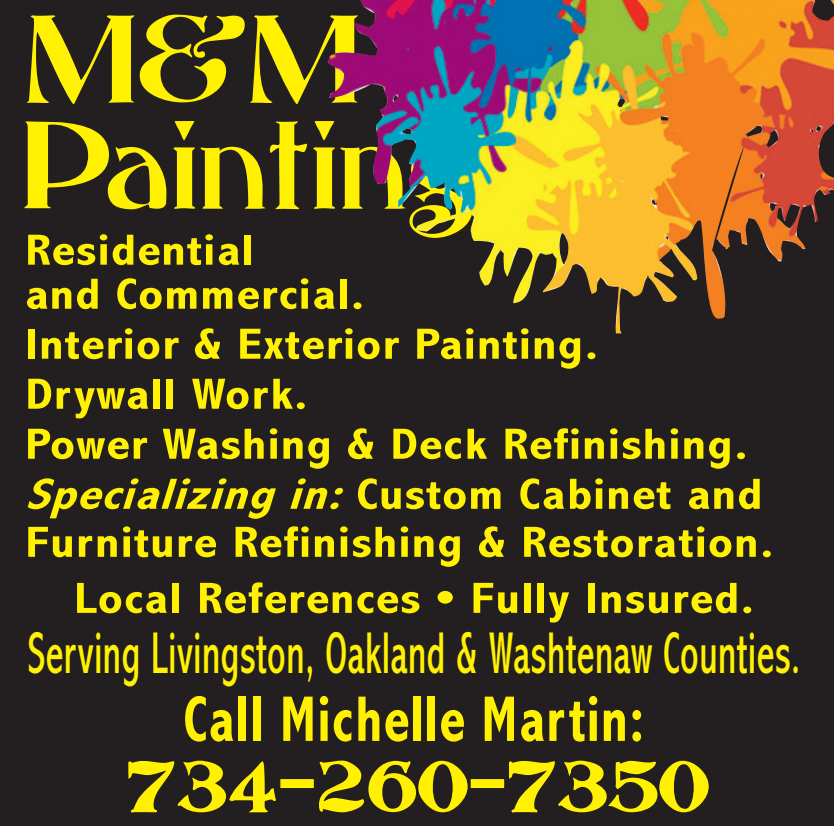
<style>
.page{position:relative;width:834px;height:826px;background:#231f20}
.page>*{position:absolute;margin:0;border:0;box-sizing:border-box;transform-origin:0 0}
.t1{font:120px/106px "Omneco";color:#fff101}
.t2{font:68px "Omneco";letter-spacing:.01em;color:#fff101}
.t3{font:700 condensed 64.8px "Abadi";letter-spacing:.02em;color:#fff101;scale:.9 1}
.t4{font:condensed 59.6px "Abadi";letter-spacing:.01em;color:#fff101;scale:.69 1}
.t5{font:700 condensed 44px/49.6px "Abadi";letter-spacing:.025em;color:#fff101;scale:1.2 1}
.s1{font-style:italic}
</style>
<div class="page">
<svg style="left:128px;top:760px;width:148px;height:53px"></svg>
<div style="left:280px;top:779px;width:34px;height:9px;border:2px solid #fff101"></div>
<svg style="left:319px;top:760px;width:149px;height:53px"></svg>
<div style="left:471px;top:779px;width:33px;height:9px;border:2px solid #fff101"></div>
<svg style="left:509px;top:760px;width:200px;height:53px"></svg>
<img style="left:328px;top:0;width:506px;height:333px">
<h1 class="t1" style="left:22px;top:19px;width:454px">M&amp;M<br>Painting</h1>
<p class="t5" style="left:25px;top:229px;width:285px;line-height:44px">Residential<br>and Commercial.</p>
<p class="t5" style="left:25px;top:320px;width:626px">Interior &amp; Exterior Painting.<br>Drywall Work.<br>Power Washing &amp; Deck Refinishing.<br><span class="s1">Specializing in:</span>Custom Ca binet and<br>Furniture Refinishing &amp; Restoration.</p>
<p class="t5" style="left:73px;top:574px;width:569px">Local References • Fully Insured.</p>
<h3 class="t4" style="left:27px;top:620px;width:1122px">Serving Livingston, Oakland &amp; Washtenaw Counties.</h3>
<h3 class="t3" style="left:183px;top:683px;width:514px">Call Michelle Martin:</h3>
<h2 class="t2" style="left:126px;top:756px;width:584px">734-260-7350</h2>
</div>
